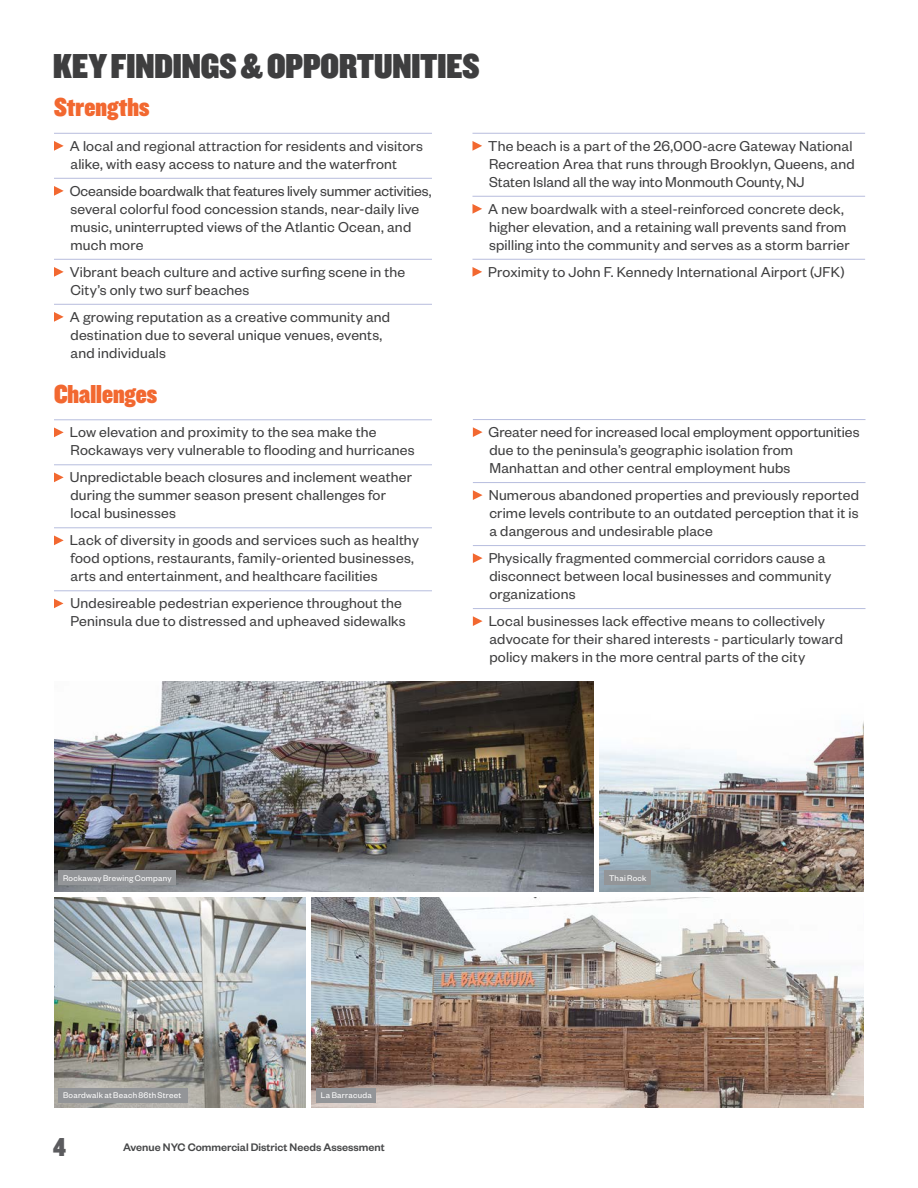
<style>
.page{position:relative;width:918px;height:1188px;background:#fff}
.page>*{position:absolute;margin:0;border:0;box-sizing:border-box;transform-origin:0 0}
.Header_2{font:36px "Knockout HTF90 Ultmt Welterwt";color:#3e3e3f}
.t1{font:27px "Knockout HTF90 Ultmt Welterwt";letter-spacing:.005em;color:#f26830}
.t2{font:27px "Knockout HTF90 Ultmt Welterwt";color:#5b5b5e}
.BList___10_5_Alterna{font:15.75px/18px "Founders Grotesk";letter-spacing:.01em;color:#3e3e3f}
.t3{font:500 12px "Founders Grotesk";color:#464748}
.Photo_Caption_On_Pho{font:9px "Founders Grotesk";letter-spacing:.03em;color:#fff}
</style>
<div class="page">
<img style="left:600px;top:721px;width:264px;height:170px">
<img style="left:54px;top:682px;width:540px;height:209px">
<div style="left:58px;top:870px;width:118px;height:15px;background:#939598"></div>
<img style="left:312px;top:898px;width:552px;height:209px">
<img style="left:54px;top:898px;width:252px;height:209px">
<div style="left:58px;top:1088px;width:130px;height:14px;background:#939598"></div>
<div style="left:316px;top:1088px;width:60px;height:14px;background:#939598"></div>
<div style="left:605px;top:870px;width:46px;height:15px;background:#939598"></div>
<hr style="left:472px;top:133px;width:393px;height:1px;background:#b7bdde">
<hr style="left:472px;top:196px;width:393px;height:1px;background:#b7bdde">
<hr style="left:472px;top:259px;width:393px;height:1px;background:#b7bdde">
<svg style="left:472px;top:141px;width:10px;height:10px"></svg>
<svg style="left:472px;top:204px;width:10px;height:10px"></svg>
<svg style="left:472px;top:267px;width:10px;height:10px"></svg>
<hr style="left:54px;top:133px;width:378px;height:1px;background:#b7bdde">
<hr style="left:54px;top:178px;width:378px;height:1px;background:#b7bdde">
<hr style="left:54px;top:259px;width:378px;height:1px;background:#b7bdde">
<hr style="left:54px;top:304px;width:378px;height:1px;background:#b7bdde">
<svg style="left:54px;top:141px;width:10px;height:10px"></svg>
<svg style="left:54px;top:186px;width:10px;height:10px"></svg>
<svg style="left:54px;top:267px;width:10px;height:10px"></svg>
<svg style="left:54px;top:312px;width:10px;height:10px"></svg>
<hr style="left:54px;top:420px;width:378px;height:1px;background:#b7bdde">
<hr style="left:54px;top:465px;width:378px;height:1px;background:#b7bdde">
<hr style="left:54px;top:528px;width:378px;height:1px;background:#b7bdde">
<hr style="left:54px;top:591px;width:378px;height:1px;background:#b7bdde">
<svg style="left:54px;top:428px;width:10px;height:9px"></svg>
<svg style="left:54px;top:473px;width:10px;height:9px"></svg>
<svg style="left:54px;top:536px;width:10px;height:9px"></svg>
<hr style="left:473px;top:419px;width:393px;height:1px;background:#b7bdde">
<hr style="left:473px;top:482px;width:393px;height:1px;background:#b7bdde">
<hr style="left:473px;top:545px;width:393px;height:1px;background:#b7bdde">
<hr style="left:473px;top:608px;width:393px;height:1px;background:#b7bdde">
<svg style="left:473px;top:427px;width:10px;height:10px"></svg>
<svg style="left:473px;top:490px;width:10px;height:10px"></svg>
<svg style="left:473px;top:553px;width:10px;height:10px"></svg>
<svg style="left:473px;top:616px;width:10px;height:10px"></svg>
<svg style="left:54px;top:599px;width:9px;height:9px"></svg>
<p class="Header_2" style="left:53px;top:47px;width:428px">KEY FINDINGS &amp; OPPORTUNITIES</p>
<p class="t1" style="left:54px;top:93px;width:97px">Strengths</p>
<p class="BList___10_5_Alterna" style="left:70px;top:136px;width:355px">A local and regional attraction for residents and visitors alike, with easy access to nature and the waterfront</p>
<p class="BList___10_5_Alterna" style="left:70px;top:181px;width:363px">Oceanside boardwalk that features lively summer activities, several colorful food concession stands, near-daily live music, uninterrupted views of the Atlantic Ocean, and much more</p>
<p class="BList___10_5_Alterna" style="left:70px;top:262px;width:337px">Vibrant beach culture and active surfing scene in the<br>City’s only two surf beaches</p>
<p class="BList___10_5_Alterna" style="left:70px;top:307px;width:322px">A growing reputation as a creative community and destination due to several unique venues, events, and individuals</p>
<p class="t1" style="left:54px;top:379px;width:105px">Challenges</p>
<p class="BList___10_5_Alterna" style="left:70px;top:422px;width:346px">Low elevation and proximity to the sea make the<br>Rockaways very vulnerable to flooding and hurricanes</p>
<p class="BList___10_5_Alterna" style="left:70px;top:467px;width:344px">Unpredictable beach closures and inclement weather during the summer season present challenges for local businesses</p>
<p class="BList___10_5_Alterna" style="left:70px;top:530px;width:351px">Lack of diversity in goods and services such as healthy food options, restaurants, family-oriented businesses, arts and entertainment, and healthcare facilities</p>
<p class="BList___10_5_Alterna" style="left:70px;top:593px;width:337px">Undesireable pedestrian experience throughout the<br>Peninsula due to distressed and upheaved sidewalks</p>
<p class="BList___10_5_Alterna" style="left:488px;top:136px;width:368px">The beach is a part of the 26,000-acre Gateway National<br>Recreation Area that runs through Brooklyn, Queens, and<br>Staten Island all the way into Monmouth County, NJ</p>
<p class="BList___10_5_Alterna" style="left:488px;top:199px;width:363px">A new boardwalk with a steel-reinforced concrete deck, higher elevation, and a retaining wall prevents sand from spilling into the community and serves as a storm barrier</p>
<p class="BList___10_5_Alterna" style="left:488px;top:262px;width:358px">Proximity to John F. Kennedy International Airport (JFK)</p>
<p class="BList___10_5_Alterna" style="left:488px;top:422px;width:373px">Greater need for increased local employment opportunities due to the peninsula’s geographic isolation from<br>Manhattan and other central employment hubs</p>
<p class="BList___10_5_Alterna" style="left:489px;top:485px;width:372px;text-align:justify">Numerous abandoned properties and previously reported crime levels contribute to an outdated perception that it is a dangerous and undesirable place</p>
<p class="BList___10_5_Alterna" style="left:489px;top:548px;width:344px">Physically fragmented commercial corridors cause a disconnect between local businesses and community organizations</p>
<p class="BList___10_5_Alterna" style="left:489px;top:611px;width:356px">Local businesses lack effective means to collectively advocate for their shared interests - particularly toward policy makers in the more central parts of the city</p>
<p class="Photo_Caption_On_Pho" style="left:63px;top:872px;width:110px">Rockaway Brewing Company</p>
<p class="Photo_Caption_On_Pho" style="left:63px;top:1090px;width:120px">Boardwalk at Beach 86th Street</p>
<p class="Photo_Caption_On_Pho" style="left:321px;top:1090px;width:52px">La Barracuda</p>
<h2 class="t2" style="left:53px;top:1133px;width:14px">4</h2>
<p class="t3" style="left:123px;top:1140px;width:263px">Avenue NYC Commercial District Needs Assessment</p>
<p class="Photo_Caption_On_Pho" style="left:609px;top:872px;width:39px">Thai Rock</p>
</div>
